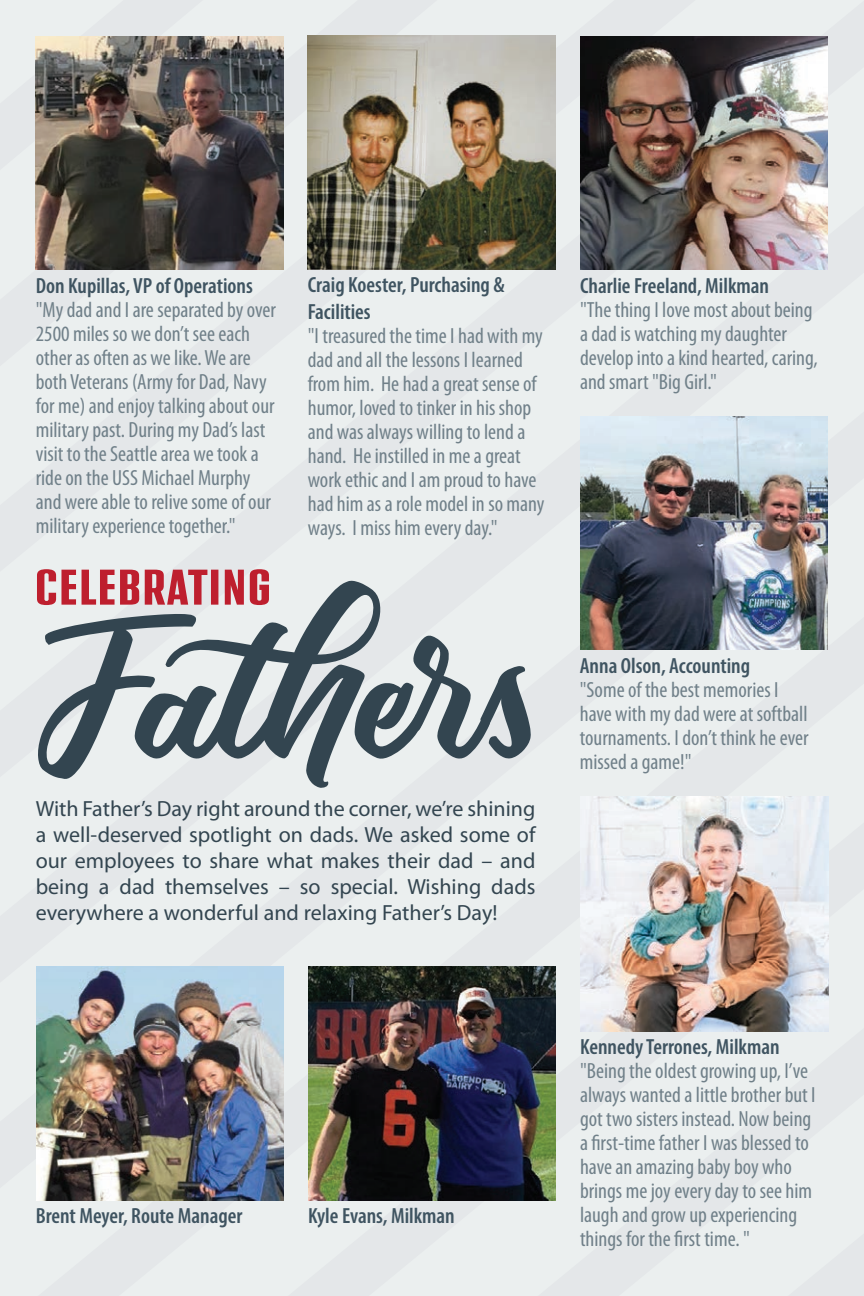
<style>
.page{position:relative;width:864px;height:1296px;background:#fff}
.page>*{position:absolute;margin:0;border:0;box-sizing:border-box;transform-origin:0 0}
.t1{font:condensed 22px/24px "Myriad Pro";color:#708089}
.t2{font:22px/26px "Myriad Pro";color:#334550;text-align:justify}
.t3{font:600 condensed 22px/26.4px "Myriad Pro";color:#3f5461}
</style>
<div class="page">
<div style="left:0;top:0;width:864px;height:206px;background:#ebefef"></div>
<div style="left:0;top:206px;width:864px;height:205px;background:#ebefef"></div>
<div style="left:0;top:411px;width:864px;height:777px;background:#ebefef"></div>
<div style="left:38px;top:617px;width:826px;height:679px;background:#ebefef"></div>
<div style="left:288px;top:822px;width:576px;height:474px;background:#ebefef"></div>
<div style="left:538px;top:1028px;width:326px;height:268px;background:#ebefef"></div>
<div style="left:788px;top:1233px;width:76px;height:63px;background:#e8ebec"></div>
<div style="left:0;top:0;width:203px;height:170px;background:#ebefef"></div>
<img style="left:36px;top:36px;width:248px;height:234px">
<img style="left:580px;top:416px;width:248px;height:234px">
<img style="left:580px;top:36px;width:248px;height:234px">
<img style="left:36px;top:967px;width:248px;height:234px">
<img style="left:580px;top:796px;width:248px;height:235px">
<img style="left:308px;top:967px;width:248px;height:234px">
<img style="left:308px;top:36px;width:248px;height:234px">
<svg style="left:37px;top:569px;width:494px;height:219px;background:#b1b2b6"></svg>
<p class="t3" style="left:36px;top:272px;width:219px">Don Kupillas, VP of Operations</p>
<p class="t1" style="left:36px;top:297px;width:242px">"My dad and I are separated by over<br>2500 miles so we don’t see each other as often as we like. We are both Veterans (Army for Dad, Navy for me) and enjoy talking about our military past. During my Dad’s last visit to the Seattle area we took a ride on the USS Michael Murphy and were able to relive some of our military experience together."</p>
<p class="t3" style="left:308px;top:271px;width:198px">Craig Koester, Purchasing &amp;<br>Facilities</p>
<p class="t1" style="left:308px;top:323px;width:238px">"I treasured the time I had with my dad and all the lessons I learned from him. He had a great sense of humor, loved to tinker in his shop and was always willing to lend a hand. He instilled in me a great work ethic and I am proud to have had him as a role model in so many ways. I miss him every day."</p>
<p class="t3" style="left:580px;top:272px;width:191px">Charlie Freeland, Milkman</p>
<p class="t1" style="left:580px;top:297px;width:239px">"The thing I love most about being a dad is watching my daughter develop into a kind hearted, caring, and smart "Big Girl."</p>
<p class="t2" style="left:36px;top:796px;width:501px">With Father’s Day right around the corner, we’re shining a well-deserved spotlight on dads. We asked some of our employees to share what makes their dad – and being a dad themselves – so special. Wishing dads everywhere a wonderful and relaxing Father’s Day!</p>
<p class="t3" style="left:580px;top:652px;width:172px">Anna Olson, Accounting</p>
<p class="t1" style="left:580px;top:677px;width:230px">"Some of the best memories I have with my dad were at softball tournaments. I don’t think he ever missed a game!"</p>
<p class="t3" style="left:36px;top:1203px;width:208px">Brent Meyer, Route Manager</p>
<p class="t3" style="left:308px;top:1203px;width:148px">Kyle Evans, Milkman</p>
<p class="t3" style="left:580px;top:1033px;width:201px">Kennedy Terrones, Milkman</p>
<p class="t1" style="left:580px;top:1058px;width:237px">"Being the oldest growing up, I’ve always wanted a little brother but I got two sisters instead. Now being a first-time father I was blessed to have an amazing baby boy who brings me joy every day to see him laugh and grow up experiencing things for the first time. "</p>
</div>
